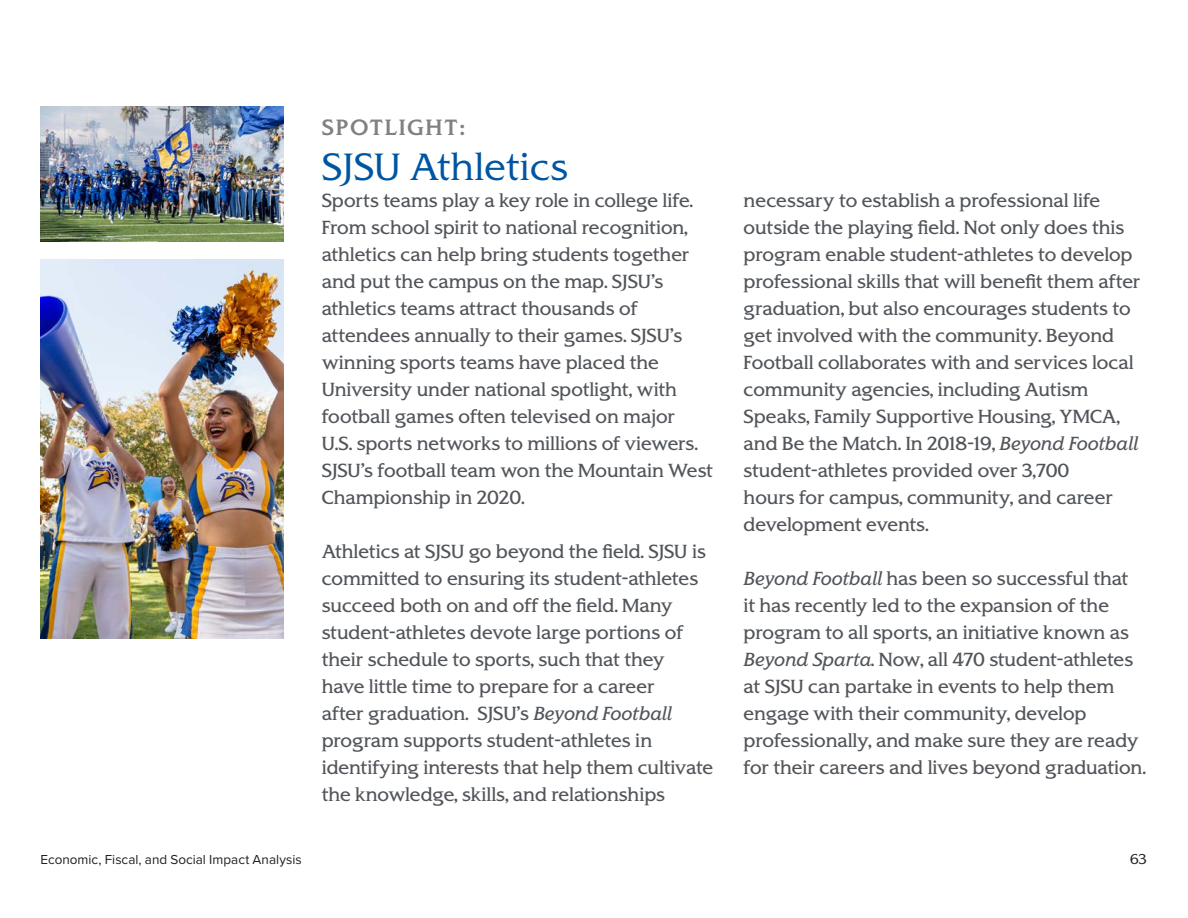
<style>
.page{position:relative;width:1188px;height:918px;background:#fff}
.page>*{position:absolute;margin:0;border:0;box-sizing:border-box;transform-origin:0 0}
.t1{font:300 36px "SJSU Spartan";letter-spacing:.01em;color:#0055a2}
.t2{font:700 21px "SJSU Spartan";letter-spacing:.1em;color:#828084}
.t3{font:18px/27px "SJSU Spartan";color:#51555a}
.t4{font:13.5px "Proxima Nova";color:#231f20}
.t5{font:300 13.5px "SJSU Spartan";color:#231f20}
.s1{font-style:italic}
</style>
<div class="page">
<img style="left:41px;top:260px;width:243px;height:379px">
<img style="left:40px;top:107px;width:244px;height:135px">
<p class="t2" style="left:322px;top:114px;width:145px">SPOTLIGHT:</p>
<p class="t1" style="left:322px;top:144px;width:248px">SJSU Athletics</p>
<p class="t3" style="left:322px;top:187px;width:393px">Sports teams play a key role in college life.<br>From school spirit to national recognition, athletics can help bring students together and put the campus on the map. SJSU’s athletics teams attract thousands of attendees annually to their games. SJSU’s winning sports teams have placed the University under national spotlight, with football games often televised on major<br>U.S. sports networks to millions of viewers.<br>SJSU’s football team won the Mountain West Championship in 2020.</p>
<p class="t3" style="left:322px;top:538px;width:393px">Athletics at SJSU go beyond the field. SJSU is committed to ensuring its student-athletes succeed both on and off the field. Many student-athletes devote large portions of their schedule to sports, such that they<br>have little time to prepare for a career<br>after graduation. SJSU’s <span class="s1">Beyond Football </span>program supports student-athletes in identifying interests that help them cultivate the knowledge, skills, and relationships</p>
<p class="t3" style="left:744px;top:187px;width:398px">necessary to establish a professional life outside the playing field. Not only does this program enable student-athletes to develop professional skills that will benefit them after graduation, but also encourages students to get involved with the community. Beyond Football collaborates with and services local community agencies, including Autism Speaks, Family Supportive Housing, YMCA, and Be the Match. In 2018-19, <span class="s1">Beyond Football </span>student-athletes provided over 3,700<br>hours for campus, community, and career development events.</p>
<p class="t3" style="left:744px;top:565px;width:404px"><span class="s1">Beyond Football</span> has been so successful that<br>it has recently led to the expansion of the program to all sports, an initiative known as <span class="s1">Beyond Sparta</span>. Now, all 470 student-athletes at SJSU can partake in events to help them engage with their community, develop professionally, and make sure they are ready for their careers and lives beyond graduation.</p>
<p class="t4" style="left:40px;top:849px;width:263px">Economic, Fiscal, and Social Impact Analysis</p>
<p class="t5" style="left:1130px;top:850px;width:18px">63</p>
</div>
